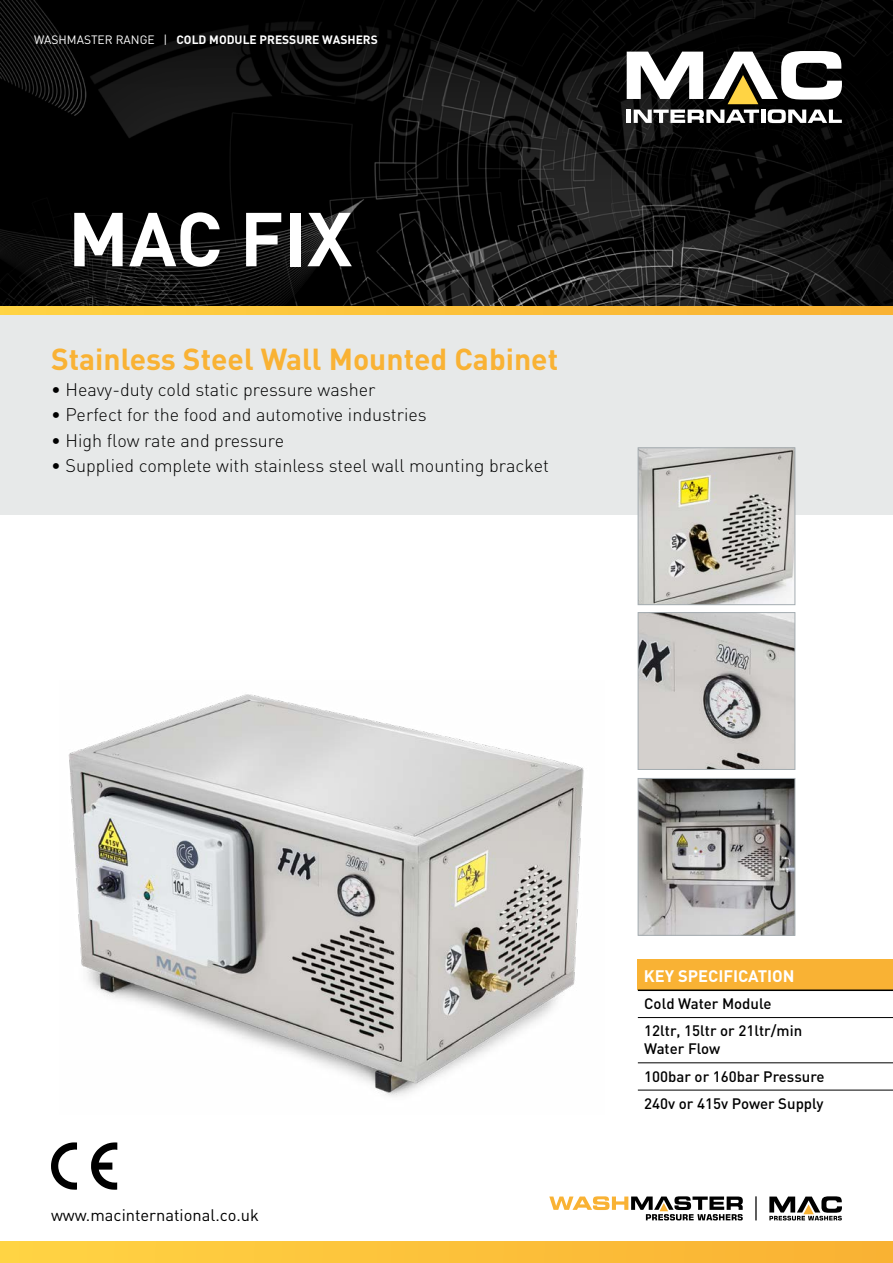
<style>
.page{position:relative;width:893px;height:1263px;background:#fff}
.page>*{position:absolute;margin:0;border:0;box-sizing:border-box;transform-origin:0 0}
.t1{font:700 75px "DIN";color:#fff}
.t2{font:700 30px "DIN";color:#f9b234}
.t3{font:300 18px "DIN";color:#000}
.t4{font:16.5px "DIN";color:#000}
.t5{font:700 16.5px "DIN";color:#fff}
.t6{font:500 15px/27.3px "DIN";color:#000}
.t7{font:700 12px "DIN";color:#fff}
.s1{font-weight:400}
</style>
<div class="page">
<div style="left:638px;top:959px;width:255px;height:31px;background:#f9b234"></div>
<hr style="left:638px;top:989px;width:255px;height:2px;background:#000">
<hr style="left:638px;top:1017px;width:255px;height:1px;background:#000">
<hr style="left:638px;top:1062px;width:255px;height:1px;background:#000">
<hr style="left:638px;top:1090px;width:255px;height:1px;background:#000">
<svg style="left:549px;top:1196px;width:194px;height:24px"></svg>
<hr style="left:755px;top:1196px;width:2px;height:24px;background:#000">
<svg style="left:769px;top:1196px;width:73px;height:24px"></svg>
<div style="left:0;top:1242px;width:893px;height:21px;background:linear-gradient(to right,#ffd343,#f9b032)"></div>
<svg style="left:91px;top:1142px;width:26px;height:48px"></svg>
<svg style="left:51px;top:1142px;width:26px;height:48px"></svg>
<div style="left:0;top:315px;width:893px;height:199px;background:#e7e9e9"></div>
<img style="left:0;top:0;width:893px;height:306px">
<svg style="left:0;top:306px;width:893px;height:9px;background:#fcc13a"></svg>
<svg style="left:627px;top:51px;width:215px;height:72px"></svg>
<img style="left:68px;top:694px;width:516px;height:402px">
<img style="left:640px;top:614px;width:153px;height:154px">
<div style="left:638px;top:612px;width:157px;height:158px;border:1px solid #a4acb1"></div>
<img style="left:640px;top:780px;width:153px;height:153px">
<div style="left:638px;top:778px;width:157px;height:157px;border:1px solid #a4acb1"></div>
<img style="left:640px;top:450px;width:153px;height:153px">
<div style="left:638px;top:448px;width:157px;height:157px;border:1px solid #a4acb1"></div>
<p class="t7" style="left:34px;top:32px;width:345px"><span class="s1">WASHMASTER RANGE |</span> COLD MODULE PRESSURE WASHERS</p>
<h1 class="t1" style="left:68px;top:190px;width:286px">MAC FIX</h1>
<h2 class="t2" style="left:51px;top:340px;width:509px">Stainless Steel Wall Mounted Cabinet</h2>
<p class="t3" style="left:51px;top:378px;width:326px">• Heavy-duty cold static pressure washer</p>
<p class="t3" style="left:51px;top:404px;width:377px">• Perfect for the food and automotive industries</p>
<p class="t3" style="left:51px;top:429px;width:235px">• High flow rate and pressure</p>
<p class="t3" style="left:51px;top:455px;width:499px">• Supplied complete with stainless steel wall mounting bracket</p>
<p class="t4" style="left:51px;top:1204px;width:209px">www.macinternational.co.uk</p>
<p class="t5" style="left:644px;top:965px;width:152px">KEY SPECIFICATION</p>
<p class="t6" style="left:644px;top:989px;width:159px">Cold Water Module<br>12ltr, 15ltr or 21ltr/min</p>
<p class="t6" style="left:644px;top:1035px;width:182px">Water Flow<br>100bar or 160bar Pressure<br>240v or 415v Power Supply</p>
</div>
